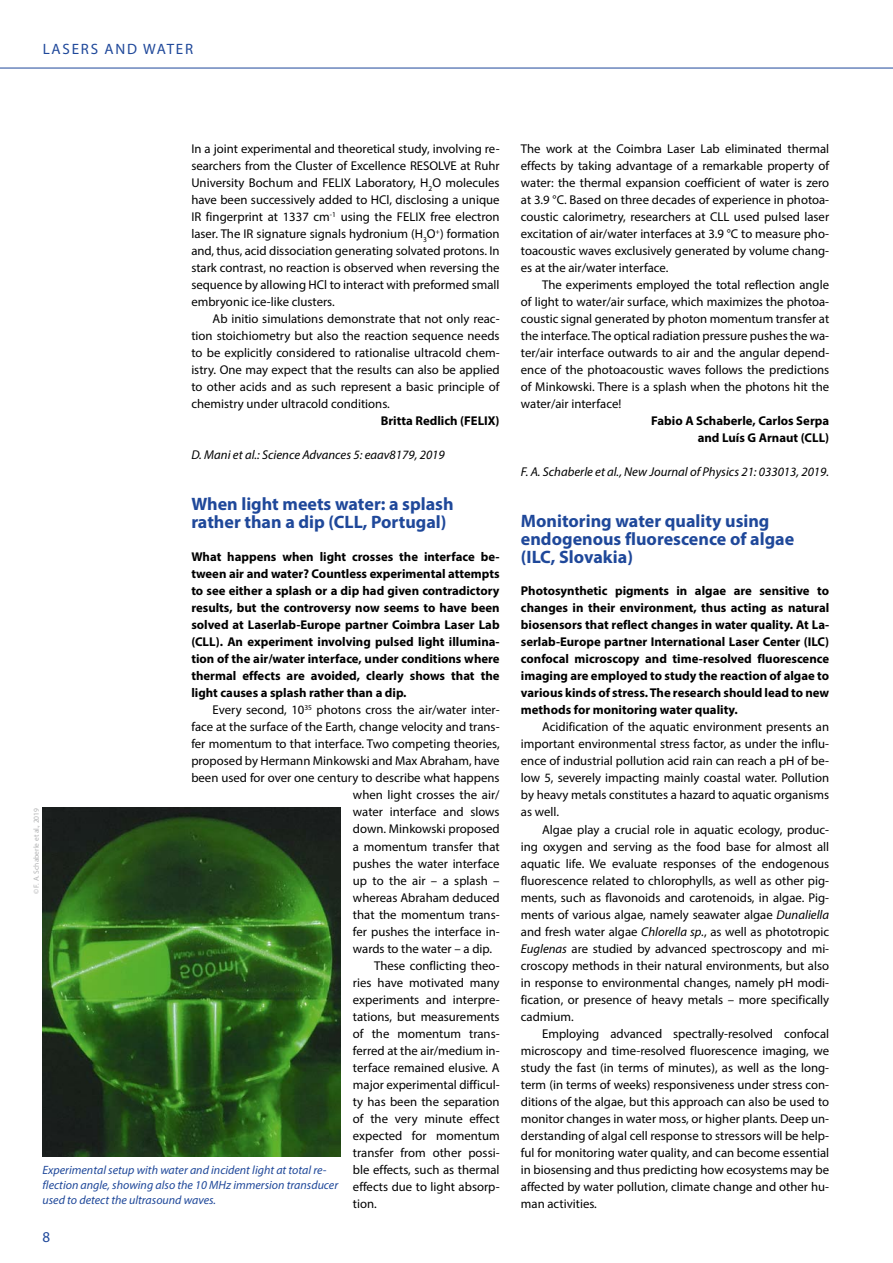
<style>
.page{position:relative;width:893px;height:1263px;background:#fff}
.page>*{position:absolute;margin:0;border:0;box-sizing:border-box;transform-origin:0 0}
.t1{font:700 18px/18px "Myriad Pro";color:#1f489a}
.t2{font:15px "Myriad Pro";letter-spacing:.12em;color:#1f489a}
.t3{font:12.75px/17px "Myriad Pro";color:#000;text-align:justify}
.t4{font:700 12.75px/17px "Myriad Pro";color:#000;text-align:justify}
.t5{font:italic 12.75px "Myriad Pro";color:#000}
.t6{font:italic 12px/15px "Myriad Pro";color:#1f489a}
.t7{font:7.5px "Myriad Pro";color:#b1b2b3}
.s1{font-style:italic}
</style>
<div class="page">
<img style="left:43px;top:808px;width:297px;height:349px">
<hr style="left:0;top:68px;width:893px;height:1px;background:#1f489a">
<p class="t2" style="left:43px;top:39px;width:152px">LASERS AND WATER</p>
<p class="t3" style="left:191px;top:140px;width:310px">In a joint experimental and theoretical study, involving re&shy;searchers from the Cluster of Excellence RESOLVE at Ruhr University Bochum and FELIX Laboratory, H<sub>2</sub>O molecules have been successively added to HCl, disclosing a unique IR fingerprint at 1337 cm<sup>-1</sup> using the FELIX free electron laser. The IR signature signals hydronium (H<sub>3</sub>O<sup>+</sup>) formation and, thus, acid dissociation generating solvated protons. In stark contrast, no reaction is observed when reversing the sequence by allowing HCl to interact with preformed small embryonic ice-like clusters.</p>
<p class="t3" style="left:191px;top:310px;width:310px;text-indent:21px">Ab initio simulations demonstrate that not only reac&shy;tion stoichiometry but also the reaction sequence needs to be explicitly considered to rationalise ultracold chem&shy;istry. One may expect that the results can also be applied to other acids and as such represent a basic principle of chemistry under ultracold conditions.</p>
<p class="t4" style="left:381px;top:412px;width:120px">Britta Redlich (FELIX)</p>
<p class="t5" style="left:191px;top:447px;width:255px">D. Mani et al.: Science Advances 5: eaav8179, 2019</p>
<h1 class="t1" style="left:191px;top:495px;width:264px">When light meets water: a splash rather than a dip (CLL, Portugal)</h1>
<p class="t4" style="left:191px;top:548px;width:310px">What happens when light crosses the interface be&shy;tween air and water? Countless experimental attempts to see either a splash or a dip had given contradictory results, but the controversy now seems to have been solved at Laserlab-Europe partner Coimbra Laser Lab (CLL). An experiment involving pulsed light illumina&shy;tion of the air/water interface, under conditions where thermal effects are avoided, clearly shows that the light causes a splash rather than a dip.</p>
<p class="t3" style="left:213px;top:701px;width:289px">Every second, 10<sup>35</sup> photons cross the air/water inter-</p>
<p class="t3" style="left:191px;top:718px;width:310px">face at the surface of the Earth, change velocity and trans-</p>
<p class="t3" style="left:191px;top:735px;width:310px">fer momentum to that interface. Two competing theories,</p>
<p class="t3" style="left:191px;top:752px;width:310px">proposed by Hermann Minkowski and Max Abraham, have</p>
<p class="t3" style="left:191px;top:769px;width:310px">been used for over one century to describe what happens</p>
<p class="t3" style="left:353px;top:786px;width:148px">when light crosses the air/</p>
<p class="t3" style="left:353px;top:803px;width:148px">water interface and slows</p>
<p class="t3" style="left:353px;top:820px;width:148px">down. Minkowski proposed</p>
<p class="t3" style="left:353px;top:837px;width:148px">a momentum transfer that</p>
<p class="t3" style="left:353px;top:854px;width:148px">pushes the water interface</p>
<p class="t3" style="left:353px;top:871px;width:148px">up to the air – a splash –</p>
<p class="t3" style="left:353px;top:888px;width:148px">whereas Abraham deduced</p>
<p class="t3" style="left:353px;top:905px;width:148px">that the momentum trans-</p>
<p class="t3" style="left:353px;top:922px;width:148px">fer pushes the interface in-</p>
<p class="t3" style="left:353px;top:939px;width:141px">wards to the water – a dip.</p>
<p class="t3" style="left:374px;top:957px;width:127px">These conflicting theo-</p>
<p class="t3" style="left:353px;top:974px;width:148px">ries have motivated many</p>
<p class="t3" style="left:353px;top:991px;width:148px">experiments and interpre-</p>
<p class="t3" style="left:353px;top:1008px;width:148px">tations, but measurements</p>
<p class="t3" style="left:353px;top:1025px;width:148px">of the momentum trans-</p>
<p class="t3" style="left:353px;top:1042px;width:148px">ferred at the air/medium in-</p>
<p class="t3" style="left:353px;top:1059px;width:148px">terface remained elusive. A</p>
<p class="t3" style="left:353px;top:1076px;width:148px">major experimental difficul-</p>
<p class="t3" style="left:353px;top:1093px;width:148px">ty has been the separation</p>
<p class="t3" style="left:353px;top:1110px;width:148px">of the very minute effect</p>
<p class="t3" style="left:353px;top:1127px;width:148px">expected for momentum</p>
<p class="t3" style="left:353px;top:1144px;width:148px">transfer from other possi-</p>
<p class="t3" style="left:353px;top:1161px;width:148px">ble effects, such as thermal</p>
<p class="t3" style="left:353px;top:1178px;width:148px">effects due to light absorp-</p>
<p class="t3" style="left:353px;top:1195px;width:25px">tion.</p>
<p class="t7" style="left:32px;top:894px;width:88px;rotate:-90deg">© F. A. Schaberle et al., 2019</p>
<p class="t6" style="left:43px;top:1162px;width:297px">Experimental setup with water and incident light at total re&shy;flection angle, showing also the 10 MHz immersion transducer used to detect the ultrasound waves.</p>
<p class="t2" style="left:43px;top:1227px;width:9px">8</p>
<p class="t3" style="left:521px;top:140px;width:310px">The work at the Coimbra Laser Lab eliminated thermal effects by taking advantage of a remarkable property of water: the thermal expansion coefficient of water is zero at 3.9 °C. Based on three decades of experience in photoa&shy;coustic calorimetry, researchers at CLL used pulsed laser excitation of air/water interfaces at 3.9 °C to measure pho&shy;toacoustic waves exclusively generated by volume chang&shy;es at the air/water interface.</p>
<p class="t3" style="left:521px;top:276px;width:310px;text-indent:21px">The experiments employed the total reflection angle of light to water/air surface, which maximizes the photoa&shy;coustic signal generated by photon momentum transfer at the interface. The optical radiation pressure pushes the wa&shy;ter/air interface outwards to air and the angular depend&shy;ence of the photoacoustic waves follows the predictions of Minkowski. There is a splash when the photons hit the water/air interface!</p>
<p class="t4" style="left:651px;top:412px;width:179px;text-align:right">Fabio A Schaberle, Carlos Serpa and Luís G Arnaut (CLL)</p>
<p class="t5" style="left:521px;top:464px;width:310px">F. A. Schaberle et al., New Journal of Physics 21: 033013, 2019.</p>
<h1 class="t1" style="left:521px;top:512px;width:275px">Monitoring water quality using endogenous fluorescence of algae (ILC, Slovakia)</h1>
<p class="t4" style="left:521px;top:582px;width:310px">Photosynthetic pigments in algae are sensitive to changes in their environment, thus acting as natural biosensors that reflect changes in water quality. At La&shy;serlab-Europe partner International Laser Center (ILC) confocal microscopy and time-resolved fluorescence imaging are employed to study the reaction of algae to various kinds of stress. The research should lead to new methods for monitoring water quality.</p>
<p class="t3" style="left:521px;top:718px;width:310px;text-indent:21px">Acidification of the aquatic environment presents an important environmental stress factor, as under the influ&shy;ence of industrial pollution acid rain can reach a pH of be&shy;low 5, severely impacting mainly coastal water. Pollution by heavy metals constitutes a hazard to aquatic organisms as well.</p>
<p class="t3" style="left:521px;top:820px;width:310px;text-indent:21px">Algae play a crucial role in aquatic ecology, produc&shy;ing oxygen and serving as the food base for almost all aquatic life. We evaluate responses of the endogenous fluorescence related to chlorophylls, as well as other pig&shy;ments, such as flavonoids and carotenoids, in algae. Pig&shy;ments of various algae, namely seawater algae <span class="s1">Dunaliella </span>and fresh water algae <span class="s1">Chlorella sp.</span>, as well as phototropic <span class="s1">Euglenas</span> are studied by advanced spectroscopy and mi&shy;croscopy methods in their natural environments, but also in response to environmental changes, namely pH modi&shy;fication, or presence of heavy metals – more specifically cadmium.</p>
<p class="t3" style="left:521px;top:1025px;width:310px;text-indent:21px">Employing advanced spectrally-resolved confocal microscopy and time-resolved fluorescence imaging, we study the fast (in terms of minutes), as well as the long&shy;term (in terms of weeks) responsiveness under stress con&shy;ditions of the algae, but this approach can also be used to monitor changes in water moss, or higher plants. Deep un&shy;derstanding of algal cell response to stressors will be help&shy;ful for monitoring water quality, and can become essential in biosensing and thus predicting how ecosystems may be affected by water pollution, climate change and other hu&shy;man activities.</p>
</div>
